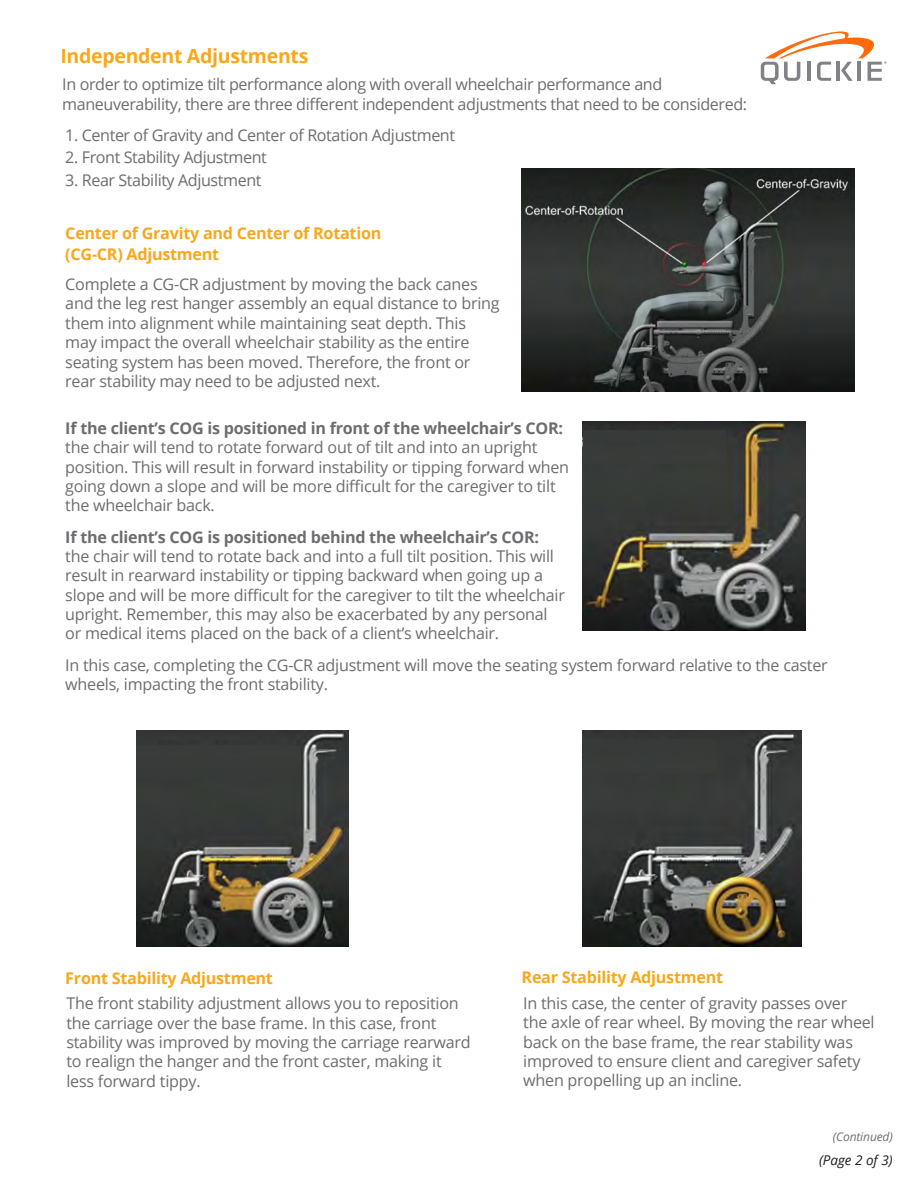
<style>
.page{position:relative;width:918px;height:1188px;background:#fff}
.page>*{position:absolute;margin:0;border:0;box-sizing:border-box;transform-origin:0 0}
.EIM_Sub_header{font:700 19.5px "Open Sans";letter-spacing:-.015em;color:#f9a71b}
.EIM_Text{font:16.2px/19.4px "Open Sans";letter-spacing:-.015em;color:#6c6d70}
.EIM_Sub_header-2{font:700 16.2px/20.9px "Open Sans";letter-spacing:-.015em;color:#f9a71b}
.t1{font:italic 13.5px "Open Sans";color:#231f20}
.EIM_Text-2{font:italic 12px "Open Sans";letter-spacing:-.01em;color:#6c6d70}
.s1{font-weight:700}
</style>
<div class="page">
<svg style="left:761px;top:31px;width:126px;height:53px"></svg>
<img style="left:522px;top:168px;width:332px;height:223px">
<img style="left:583px;top:422px;width:223px;height:208px">
<div style="left:583px;top:430px;width:143px;height:34px;background:#383b38"></div>
<img style="left:582px;top:730px;width:219px;height:217px">
<div style="left:584px;top:739px;width:133px;height:33px;background:#383b38"></div>
<img style="left:137px;top:730px;width:211px;height:217px">
<div style="left:137px;top:745px;width:163px;height:33px;background:#393b38"></div>
<p class="EIM_Sub_header" style="left:60px;top:43px;width:249px">Independent Adjustments</p>
<p class="EIM_Text" style="left:62px;top:73px;width:686px;line-height:20.9px">In order to optimize tilt performance along with overall wheelchair performance and maneuverability, there are three different independent adjustments that need to be considered:</p>
<p class="EIM_Text" style="left:65px;top:125px;width:391px">1. Center of Gravity and Center of Rotation Adjustment</p>
<p class="EIM_Text" style="left:65px;top:147px;width:203px">2. Front Stability Adjustment</p>
<p class="EIM_Text" style="left:65px;top:170px;width:198px">3. Rear Stability Adjustment</p>
<p class="EIM_Sub_header-2" style="left:65px;top:223px;width:318px">Center of Gravity and Center of Rotation (CG-CR) Adjustment</p>
<p class="EIM_Text" style="left:65px;top:274px;width:436px">Complete a CG-CR adjustment by moving the back canes and the leg rest hanger assembly an equal distance to bring them into alignment while maintaining seat depth. This may impact the overall wheelchair stability as the entire seating system has been moved. Therefore, the front or rear stability may need to be adjusted next.</p>
<p class="EIM_Text" style="left:65px;top:418px;width:505px"><span class="s1">If the client’s COG is positioned in front of the wheelchair’s COR: </span>the chair will tend to rotate forward out of tilt and into an upright position. This will result in forward instability or tipping forward when going down a slope and will be more difficult for the caregiver to tilt the wheelchair back.</p>
<p class="EIM_Text" style="left:65px;top:527px;width:501px"><span class="s1">If the client’s COG is positioned behind the wheelchair’s COR: </span>the chair will tend to rotate back and into a full tilt position. This will result in rearward instability or tipping backward when going up a slope and will be more difficult for the caregiver to tilt the wheelchair upright. Remember, this may also be exacerbated by any personal or medical items placed on the back of a client’s wheelchair.</p>
<p class="EIM_Text" style="left:65px;top:655px;width:764px">In this case, completing the CG-CR adjustment will move the seating system forward relative to the caster wheels, impacting the front stability.</p>
<p class="EIM_Sub_header-2" style="left:65px;top:967px;width:209px">Front Stability Adjustment</p>
<p class="EIM_Text" style="left:66px;top:993px;width:406px">The front stability adjustment allows you to reposition the carriage over the base frame. In this case, front stability was improved by moving the carriage rearward to realign the hanger and the front caster, making it less forward tippy.</p>
<p class="EIM_Sub_header-2" style="left:522px;top:966px;width:203px">Rear Stability Adjustment</p>
<p class="EIM_Text" style="left:523px;top:993px;width:353px">In this case, the center of gravity passes over the axle of rear wheel. By moving the rear wheel back on the base frame, the rear stability was improved to ensure client and caregiver safety when propelling up an incline.</p>
<p class="EIM_Text-2" style="left:833px;top:1128px;width:61px">(Continued)</p>
<p class="t1" style="left:819px;top:1151px;width:75px">(Page 2 of 3)</p>
</div>
